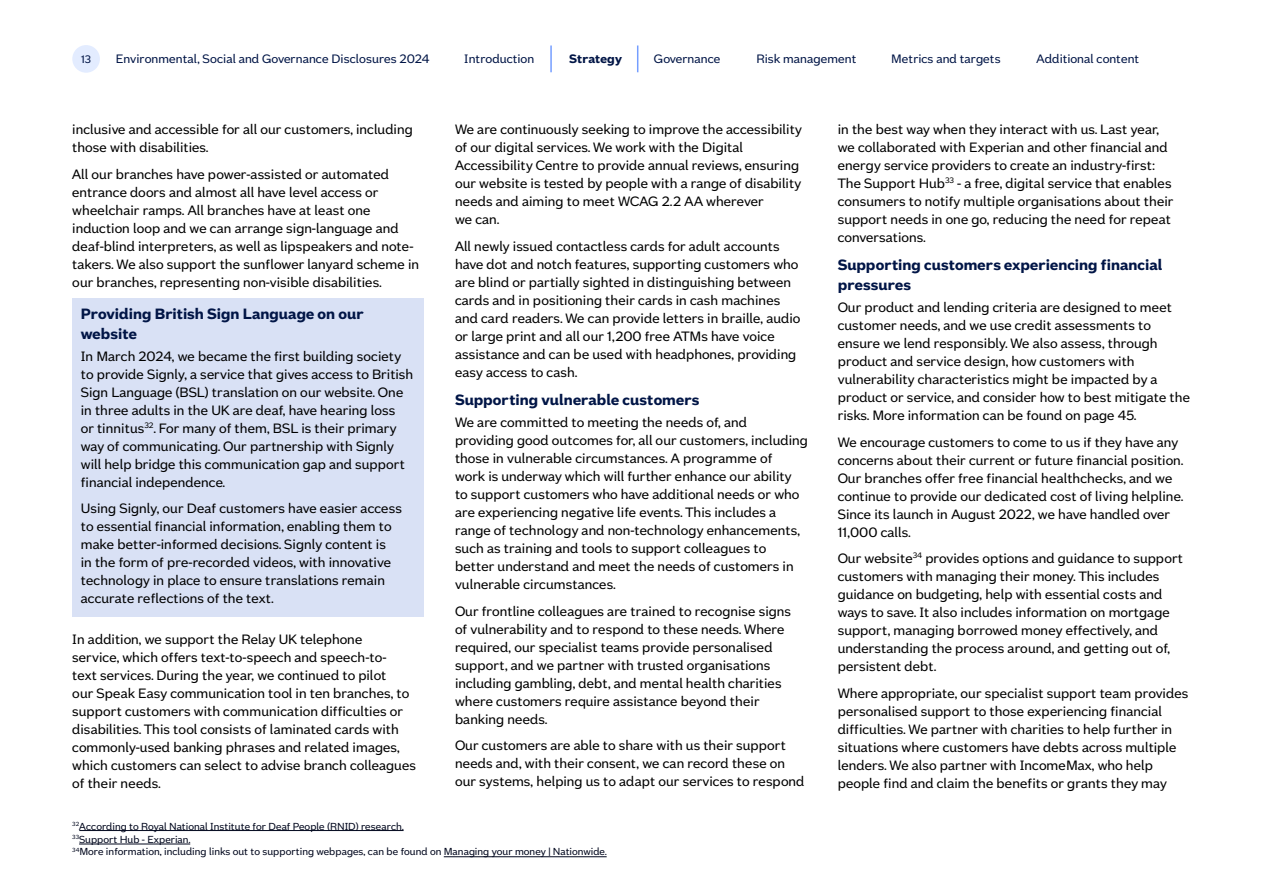
<style>
.page{position:relative;width:1263px;height:893px;background:#fff}
.page>*{position:absolute;margin:0;border:0;box-sizing:border-box;transform-origin:0 0}
.t1{font:700 16.5px/19.5px "Nationwide Founders";color:#011546}
.Body_Text{font:15px/18px "Nationwide Founders";color:#000}
.t2{font:13.5px "Nationwide Founders";color:#011546}
.t3{font:700 13.5px "Nationwide Founders";color:#011546}
.t4{font:12px "Nationwide Founders";color:#011546}
.Numbered_footnote{font:11.25px "Nationwide Founders";color:#02081e}
</style>
<div class="page">
<div style="left:72px;top:298px;width:352px;height:319px;background:#d9e1f5"></div>
<hr style="left:79px;top:830px;width:325px;height:1px;background:#02081e">
<hr style="left:79px;top:844px;width:111px;height:1px;background:#02081e">
<hr style="left:444px;top:856px;width:163px;height:1px;background:#02081e">
<svg style="left:637px;top:45px;width:1px;height:27px"></svg>
<hr style="left:550px;top:45px;width:2px;height:27px;background:#759eff">
<div style="left:72px;top:45px;width:28px;height:28px;background:#e3ecff;border-radius:50%"></div>
<p class="t4" style="left:81px;top:53px;width:11px">13</p>
<p class="t2" style="left:116px;top:51px;width:315px">Environmental, Social and Governance Disclosures 2024</p>
<p class="t2" style="left:464px;top:51px;width:72px">Introduction</p>
<p class="t3" style="left:569px;top:51px;width:54px">Strategy</p>
<p class="t2" style="left:654px;top:51px;width:68px">Governance</p>
<p class="t2" style="left:756px;top:51px;width:102px">Risk management</p>
<p class="t2" style="left:891px;top:51px;width:111px">Metrics and targets</p>
<p class="t2" style="left:1036px;top:51px;width:104px">Additional content</p>
<p class="Body_Text" style="left:72px;top:120px;width:342px">inclusive and accessible for all our customers, including those with disabilities.</p>
<p class="Body_Text" style="left:72px;top:165px;width:348px">All our branches have power-assisted or automated entrance doors and almost all have level access or wheelchair ramps. All branches have at least one induction loop and we can arrange sign-language and deaf-blind interpreters, as well as lipspeakers and note&shy;takers. We also support the sunflower lanyard scheme in our branches, representing non-visible disabilities.</p>
<h3 class="t1" style="left:81px;top:304px;width:284px">Providing British Sign Language on our website</h3>
<p class="Body_Text" style="left:81px;top:347px;width:334px">In March 2024, we became the first building society to provide Signly, a service that gives access to British Sign Language (BSL) translation on our website. One in three adults in the UK are deaf, have hearing loss<br>or tinnitus<sup>32</sup>. For many of them, BSL is their primary way of communicating. Our partnership with Signly will help bridge this communication gap and support financial independence.</p>
<p class="Body_Text" style="left:81px;top:499px;width:323px">Using Signly, our Deaf customers have easier access to essential financial information, enabling them to make better-informed decisions. Signly content is<br>in the form of pre-recorded videos, with innovative technology in place to ensure translations remain accurate reflections of the text.</p>
<p class="Body_Text" style="left:72px;top:630px;width:345px">In addition, we support the Relay UK telephone<br>service, which offers text-to-speech and speech-to-<br>text services. During the year, we continued to pilot<br>our Speak Easy communication tool in ten branches, to support customers with communication difficulties or disabilities. This tool consists of laminated cards with commonly-used banking phrases and related images, which customers can select to advise branch colleagues of their needs.</p>
<p class="Body_Text" style="left:455px;top:120px;width:348px">We are continuously seeking to improve the accessibility of our digital services. We work with the Digital Accessibility Centre to provide annual reviews, ensuring our website is tested by people with a range of disability needs and aiming to meet WCAG 2.2 AA wherever<br>we can.</p>
<p class="Body_Text" style="left:455px;top:237px;width:347px">All newly issued contactless cards for adult accounts have dot and notch features, supporting customers who are blind or partially sighted in distinguishing between cards and in positioning their cards in cash machines and card readers. We can provide letters in braille, audio or large print and all our 1,200 free ATMs have voice assistance and can be used with headphones, providing easy access to cash.</p>
<h3 class="t1" style="left:455px;top:389px;width:246px">Supporting vulnerable customers</h3>
<p class="Body_Text" style="left:455px;top:413px;width:354px">We are committed to meeting the needs of, and providing good outcomes for, all our customers, including those in vulnerable circumstances. A programme of<br>work is underway which will further enhance our ability to support customers who have additional needs or who are experiencing negative life events. This includes a range of technology and non-technology enhancements, such as training and tools to support colleagues to better understand and meet the needs of customers in vulnerable circumstances.</p>
<p class="Body_Text" style="left:455px;top:602px;width:338px">Our frontline colleagues are trained to recognise signs of vulnerability and to respond to these needs. Where required, our specialist teams provide personalised support, and we partner with trusted organisations including gambling, debt, and mental health charities where customers require assistance beyond their banking needs.</p>
<p class="Body_Text" style="left:455px;top:736px;width:351px">Our customers are able to share with us their support needs and, with their consent, we can record these on our systems, helping us to adapt our services to respond</p>
<p class="Numbered_footnote" style="left:72px;top:820px;width:333px"><sup>32</sup>According to Royal National Institute for Deaf People (RNID) research.</p>
<p class="Numbered_footnote" style="left:72px;top:833px;width:119px"><sup>33</sup>Support Hub - Experian.</p>
<p class="Numbered_footnote" style="left:72px;top:845px;width:536px"><sup>34</sup>More information, including links out to supporting webpages, can be found on Managing your money | Nationwide.</p>
<p class="Body_Text" style="left:838px;top:120px;width:337px">in the best way when they interact with us. Last year, we collaborated with Experian and other financial and energy service providers to create an industry-first:<br>The Support Hub<sup>33</sup> - a free, digital service that enables consumers to notify multiple organisations about their support needs in one go, reducing the need for repeat conversations.</p>
<h3 class="t1" style="left:838px;top:255px;width:326px">Supporting customers experiencing financial pressures</h3>
<p class="Body_Text" style="left:838px;top:298px;width:354px">Our product and lending criteria are designed to meet customer needs, and we use credit assessments to ensure we lend responsibly. We also assess, through product and service design, how customers with vulnerability characteristics might be impacted by a product or service, and consider how to best mitigate the risks. More information can be found on page 45.</p>
<p class="Body_Text" style="left:838px;top:433px;width:347px">We encourage customers to come to us if they have any concerns about their current or future financial position.<br>Our branches offer free financial healthchecks, and we continue to provide our dedicated cost of living helpline.<br>Since its launch in August 2022, we have handled over 11,000 calls.</p>
<p class="Body_Text" style="left:838px;top:549px;width:347px">Our website<sup>34</sup> provides options and guidance to support customers with managing their money. This includes guidance on budgeting, help with essential costs and ways to save. It also includes information on mortgage support, managing borrowed money effectively, and understanding the process around, and getting out of, persistent debt.</p>
<p class="Body_Text" style="left:838px;top:684px;width:352px">Where appropriate, our specialist support team provides personalised support to those experiencing financial difficulties. We partner with charities to help further in situations where customers have debts across multiple lenders. We also partner with IncomeMax, who help people find and claim the benefits or grants they may</p>
</div>
